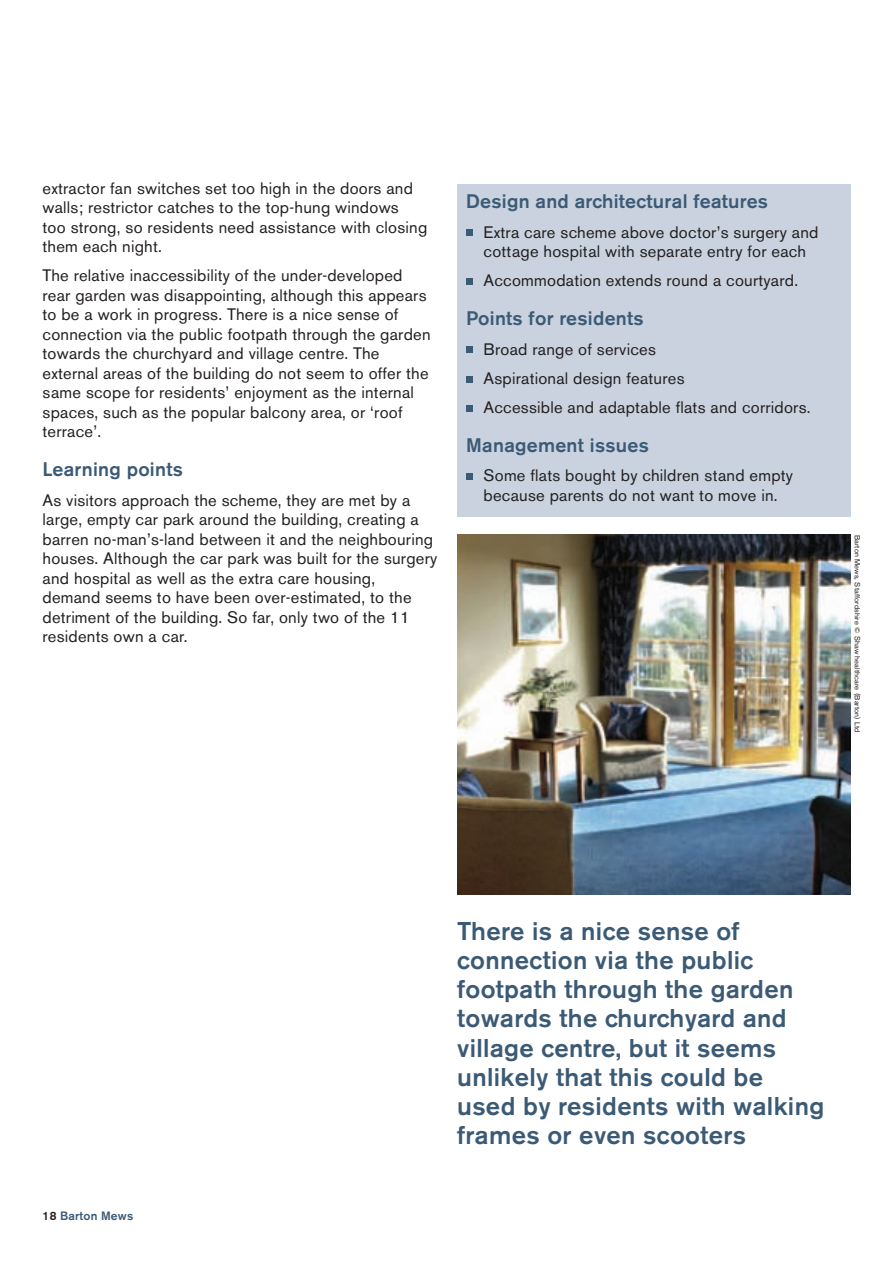
<style>
.page{position:relative;width:893px;height:1263px;background:#fff}
.page>*{position:absolute;margin:0;border:0;box-sizing:border-box;transform-origin:0 0}
.t1{font:500 25.5px/29.2px "Akzidenz Grotesk BE";letter-spacing:.015em;color:#3b5a75}
.t2{font:500 19.5px "Akzidenz Grotesk BE";letter-spacing:.015em;color:#3b5a75}
.t3{font:16.5px/19.5px "Akzidenz Grotesk BE";letter-spacing:.015em;color:#231f20}
.t4{font:500 12px "Akzidenz Grotesk BE";letter-spacing:.015em;color:#3b5a75}
.t5{font:7.5px "Akzidenz Grotesk BE";letter-spacing:.015em;color:#231f20}
.s1{color:#231f20}
</style>
<div class="page">
<img style="left:457px;top:534px;width:393px;height:360px">
<div style="left:457px;top:184px;width:393px;height:333px;background:#c9d2de"></div>
<svg style="left:466px;top:230px;width:6px;height:6px"></svg>
<div style="left:466px;top:278px;width:6px;height:7px;background:#3b5a75"></div>
<svg style="left:466px;top:347px;width:6px;height:6px"></svg>
<svg style="left:466px;top:376px;width:6px;height:6px"></svg>
<div style="left:466px;top:405px;width:6px;height:7px;background:#3b5a75"></div>
<div style="left:466px;top:473px;width:6px;height:7px;background:#3b5a75"></div>
<p class="t3" style="left:43px;top:180px;width:386px">extractor fan switches set too high in the doors and walls; restrictor catches to the top-hung windows<br>too strong, so residents need assistance with closing them each night.</p>
<p class="t3" style="left:43px;top:268px;width:390px">The relative inaccessibility of the under-developed rear garden was disappointing, although this appears to be a work in progress. There is a nice sense of connection via the public footpath through the garden towards the churchyard and village centre. The external areas of the building do not seem to offer the same scope for residents’ enjoyment as the internal spaces, such as the popular balcony area, or ‘roof terrace’.</p>
<p class="t2" style="left:43px;top:463px;width:142px">Learning points</p>
<p class="t3" style="left:43px;top:492px;width:396px">As visitors approach the scheme, they are met by a large, empty car park around the building, creating a barren no-man’s-land between it and the neighbouring houses. Although the car park was built for the surgery and hospital as well as the extra care housing,<br>demand seems to have been over-estimated, to the detriment of the building. So far, only two of the 11 residents own a car.</p>
<p class="t2" style="left:466px;top:195px;width:303px">Design and architectural features</p>
<p class="t3" style="left:484px;top:224px;width:336px">Extra care scheme above doctor’s surgery and cottage hospital with separate entry for each</p>
<p class="t3" style="left:484px;top:273px;width:316px">Accommodation extends round a courtyard.</p>
<p class="t2" style="left:466px;top:312px;width:179px">Points for residents</p>
<p class="t3" style="left:484px;top:336px;width:329px;line-height:29.2px">Broad range of services<br>Aspirational design features<br>Accessible and adaptable flats and corridors.</p>
<p class="t2" style="left:466px;top:438px;width:184px">Management issues</p>
<p class="t3" style="left:484px;top:468px;width:311px">Some flats bought by children stand empty because parents do not want to move in.</p>
<p class="t5" style="left:860px;top:534px;width:199px;rotate:90deg">Barton Mews, Staffordshire © Shaw healthcare (Barton) Ltd</p>
<p class="t4" style="left:43px;top:1212px;width:92px"><span class="s1">18</span> Barton Mews</p>
<h1 class="t1" style="left:457px;top:918px;width:369px">There is a nice sense of connection via the public footpath through the garden towards the churchyard and village centre, but it seems unlikely that this could be used by residents with walking frames or even scooters</h1>
</div>
